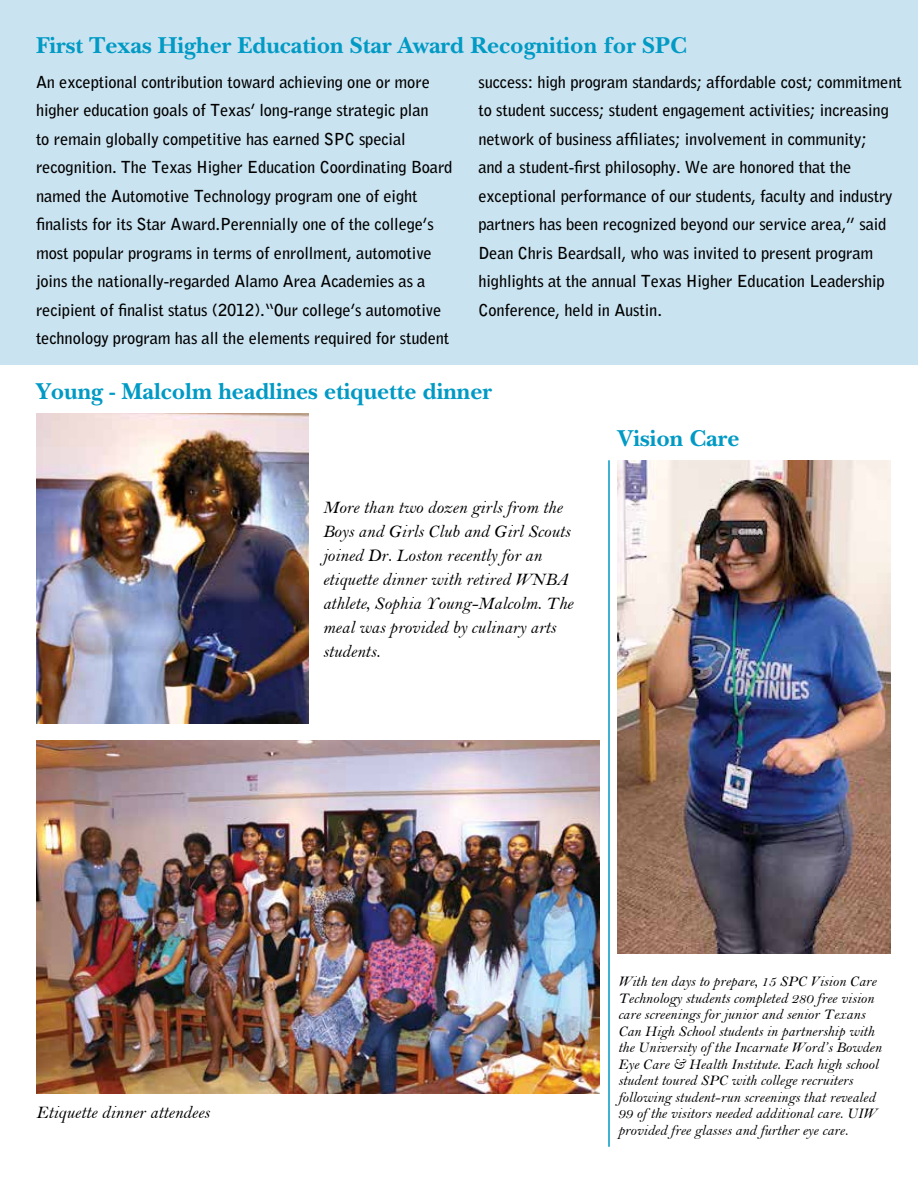
<style>
.page{position:relative;width:918px;height:1188px;background:#fff}
.page>*{position:absolute;margin:0;border:0;box-sizing:border-box;transform-origin:0 0}
.t1{font:700 24px "New Baskerville Std";color:#009ac5}
.t2{font:18px/24px "Bell MT Italic";color:#000}
.t3{font:700 16.5px/28.5px "Bell Gothic Std";letter-spacing:-.01em;color:#000}
.t4{font:15px/16.5px "Bell MT Italic";color:#000}
</style>
<div class="page">
<div style="left:0;top:0;width:918px;height:364px;background:#cae3f0"></div>
<img style="left:36px;top:414px;width:273px;height:310px">
<img style="left:36px;top:741px;width:564px;height:353px">
<img style="left:618px;top:460px;width:273px;height:493px">
<hr style="left:608px;top:460px;width:2px;height:687px;background:#009ac5">
<h1 class="t1" style="left:36px;top:32px;width:652px">First Texas Higher Education Star Award Recognition for SPC</h1>
<p class="t3" style="left:36px;top:68px;width:418px">An exceptional contribution toward achieving one or more higher education goals of Texas’ long-range strategic plan<br>to remain globally competitive has earned SPC special recognition. The Texas Higher Education Coordinating Board named the Automotive Technology program one of eight finalists for its Star Award.Perennially one of the college’s most popular programs in terms of enrollment, automotive joins the nationally-regarded Alamo Area Academies as a recipient of finalist status (2012).“Our college’s automotive technology program has all the elements required for student</p>
<p class="t3" style="left:478px;top:68px;width:425px">success: high program standards; affordable cost; commitment to student success; student engagement activities; increasing network of business affiliates; involvement in community;<br>and a student-first philosophy. We are honored that the exceptional performance of our students, faculty and industry partners has been recognized beyond our service area,” said Dean Chris Beardsall, who was invited to present program highlights at the annual Texas Higher Education Leadership Conference, held in Austin.</p>
<h1 class="t1" style="left:36px;top:377px;width:457px">Young - Malcolm headlines etiquette dinner</h1>
<p class="t2" style="left:323px;top:495px;width:252px">More than two dozen girls from the<br>Boys and Girls Club and Girl Scouts joined Dr. Loston recently for an etiquette dinner with retired WNBA athlete, Sophia Young-Malcolm. The meal was provided by culinary arts students.</p>
<h1 class="t1" style="left:618px;top:424px;width:123px">Vision Care</h1>
<p class="t2" style="left:36px;top:1101px;width:175px">Etiquette dinner attendees</p>
<p class="t4" style="left:618px;top:973px;width:265px">With ten days to prepare, 15 SPC Vision Care Technology students completed 280 free vision care screenings for junior and senior Texans Can High School students in partnership with the University of the Incarnate Word’s Bowden Eye Care &amp; Health Institute. Each high school student toured SPC with college recruiters following student-run screenings that revealed 99 of the visitors needed additional care. UIW provided free glasses and further eye care.</p>
</div>
